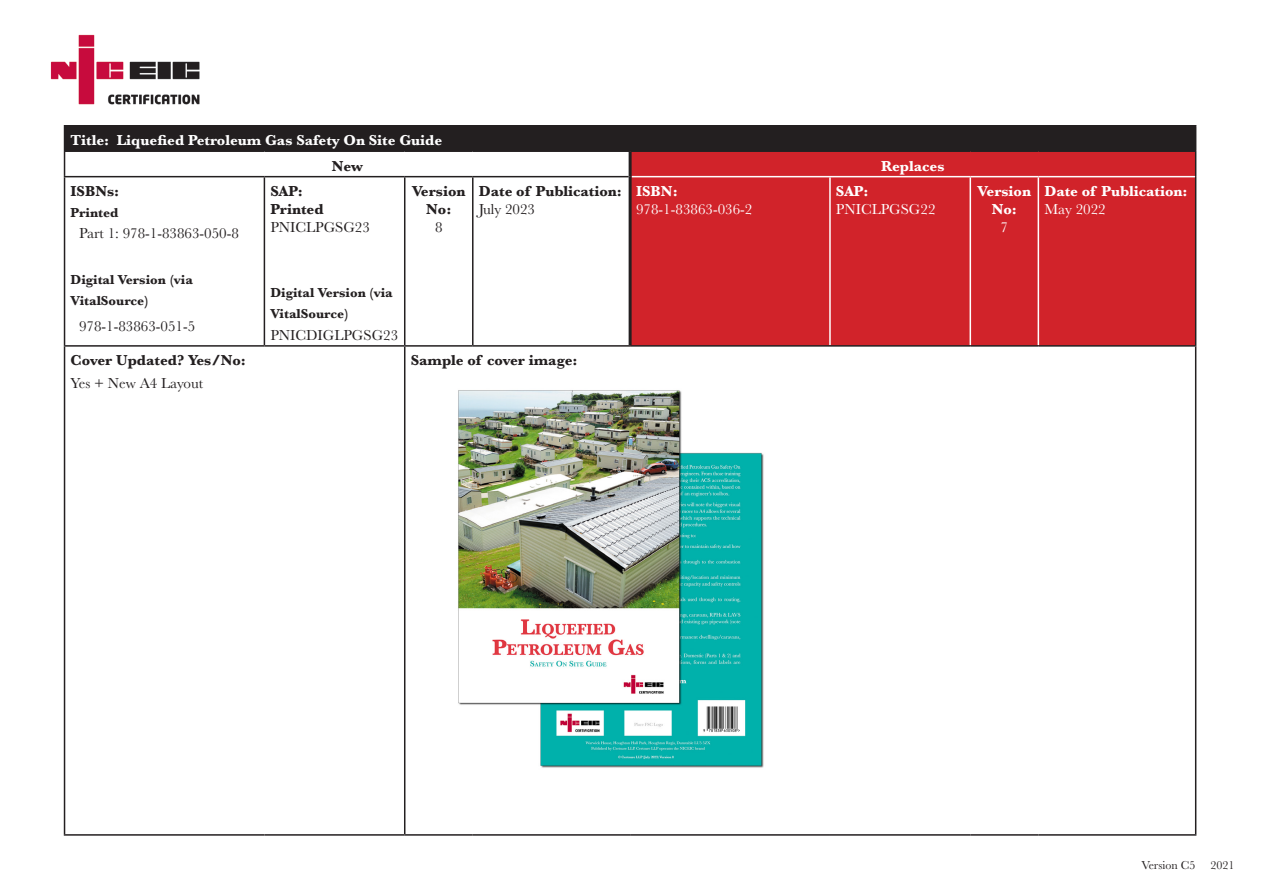
<style>
.page{position:relative;width:1263px;height:893px;background:#fff}
.page>*{position:absolute;margin:0;border:0;box-sizing:border-box;transform-origin:0 0}
.t1{font:700 15px/18px "Baskerville";color:#fff;text-align:center}
.Body_9mm_Indent{font:15px "Baskerville";color:#231f20}
.t2{font:700 15px/18px "Baskerville";color:#231f20;text-align:center}
.t3{font:15px "Baskerville";color:#fff}
.Body_9mm_Indent-2{font:700 13.5px/21px "Baskerville";color:#231f20}
.t4{font:12px "Baskerville";color:#231f20}
</style>
<div class="page">
<div style="left:65px;top:126px;width:1131px;height:25px;background:#231f20"></div>
<div style="left:632px;top:152px;width:563px;height:193px;background:#d1232a"></div>
<hr style="left:64px;top:125px;width:200px;height:2px;background:#231f20">
<hr style="left:264px;top:125px;width:141px;height:2px;background:#231f20">
<hr style="left:405px;top:125px;width:68px;height:2px;background:#231f20">
<hr style="left:473px;top:125px;width:157px;height:2px;background:#231f20">
<hr style="left:630px;top:125px;width:200px;height:2px;background:#231f20">
<hr style="left:830px;top:125px;width:140px;height:2px;background:#231f20">
<hr style="left:970px;top:125px;width:68px;height:2px;background:#231f20">
<hr style="left:1038px;top:125px;width:158px;height:2px;background:#231f20">
<hr style="left:64px;top:150px;width:200px;height:2px;background:#231f20">
<svg style="left:64px;top:127px;width:1px;height:49px"></svg>
<hr style="left:264px;top:150px;width:141px;height:2px;background:#231f20">
<hr style="left:405px;top:150px;width:68px;height:2px;background:#231f20">
<hr style="left:473px;top:150px;width:157px;height:2px;background:#231f20">
<svg style="left:1195px;top:152px;width:1px;height:25px"></svg>
<hr style="left:64px;top:176px;width:200px;height:1px;background:#231f20">
<hr style="left:64px;top:177px;width:1px;height:168px;background:#231f20">
<hr style="left:264px;top:176px;width:141px;height:1px;background:#231f20">
<hr style="left:264px;top:177px;width:1px;height:168px;background:#231f20">
<hr style="left:405px;top:176px;width:68px;height:1px;background:#231f20">
<hr style="left:404px;top:177px;width:1px;height:168px;background:#231f20">
<hr style="left:473px;top:176px;width:156px;height:1px;background:#231f20">
<hr style="left:472px;top:177px;width:1px;height:168px;background:#231f20">
<hr style="left:1195px;top:177px;width:1px;height:168px;background:#231f20">
<hr style="left:64px;top:345px;width:200px;height:2px;background:#231f20">
<hr style="left:64px;top:347px;width:1px;height:487px;background:#231f20">
<hr style="left:264px;top:345px;width:141px;height:2px;background:#231f20">
<hr style="left:405px;top:345px;width:68px;height:2px;background:#231f20">
<hr style="left:404px;top:347px;width:1px;height:487px;background:#231f20">
<hr style="left:473px;top:345px;width:157px;height:2px;background:#231f20">
<hr style="left:1195px;top:347px;width:1px;height:487px;background:#231f20">
<hr style="left:64px;top:834px;width:200px;height:2px;background:#231f20">
<hr style="left:264px;top:834px;width:141px;height:2px;background:#231f20">
<hr style="left:405px;top:834px;width:68px;height:2px;background:#231f20">
<hr style="left:473px;top:834px;width:157px;height:2px;background:#231f20">
<hr style="left:630px;top:834px;width:200px;height:2px;background:#231f20">
<hr style="left:830px;top:834px;width:140px;height:2px;background:#231f20">
<hr style="left:970px;top:834px;width:68px;height:2px;background:#231f20">
<hr style="left:1038px;top:834px;width:158px;height:2px;background:#231f20">
<hr style="left:829px;top:177px;width:2px;height:168px;background:#fff">
<hr style="left:969px;top:177px;width:2px;height:168px;background:#fff">
<hr style="left:1037px;top:177px;width:2px;height:168px;background:#fff">
<hr style="left:632px;top:176px;width:198px;height:1px;background:#fff">
<hr style="left:830px;top:176px;width:140px;height:1px;background:#fff">
<hr style="left:970px;top:176px;width:68px;height:1px;background:#fff">
<hr style="left:1038px;top:176px;width:157px;height:1px;background:#fff">
<hr style="left:630px;top:150px;width:200px;height:2px;background:#231f20">
<hr style="left:830px;top:150px;width:140px;height:2px;background:#231f20">
<hr style="left:970px;top:150px;width:68px;height:2px;background:#231f20">
<hr style="left:1038px;top:150px;width:158px;height:2px;background:#231f20">
<hr style="left:630px;top:345px;width:200px;height:2px;background:#231f20">
<hr style="left:830px;top:345px;width:140px;height:2px;background:#231f20">
<hr style="left:970px;top:345px;width:68px;height:2px;background:#231f20">
<hr style="left:1038px;top:345px;width:158px;height:2px;background:#231f20">
<hr style="left:629px;top:152px;width:3px;height:25px;background:#231f20">
<hr style="left:629px;top:177px;width:3px;height:168px;background:#231f20">
<img style="left:50px;top:34px;width:150px;height:71px">
<img style="left:458px;top:390px;width:306px;height:378px">
<p class="t1" style="left:71px;top:131px;width:373px">Title: Liquefied Petroleum Gas Safety On Site Guide</p>
<p class="t2" style="left:332px;top:157px;width:33px">New</p>
<p class="t1" style="left:881px;top:157px;width:65px">Replaces</p>
<p class="t2" style="left:71px;top:182px;width:50px">ISBNs:</p>
<p class="Body_9mm_Indent-2" style="left:71px;top:202px;width:49px">Printed</p>
<p class="Body_9mm_Indent" style="left:79px;top:224px;width:161px">Part 1: 978-1-83863-050-8</p>
<p class="Body_9mm_Indent-2" style="left:71px;top:270px;width:124px">Digital Version (via<br>VitalSource)</p>
<p class="Body_9mm_Indent" style="left:79px;top:316px;width:118px">978-1-83863-051-5</p>
<p class="t2" style="left:270px;top:182px;width:34px">SAP:</p>
<p class="t2" style="left:270px;top:200px;width:55px">Printed</p>
<p class="Body_9mm_Indent" style="left:270px;top:218px;width:101px">PNICLPGSG23</p>
<p class="t2" style="left:412px;top:182px;width:55px">Version<br>No:</p>
<p class="Body_9mm_Indent" style="left:435px;top:218px;width:9px">8</p>
<p class="t2" style="left:479px;top:182px;width:145px">Date of Publication:</p>
<p class="Body_9mm_Indent" style="left:479px;top:200px;width:58px">July 2023</p>
<p class="t1" style="left:636px;top:182px;width:43px">ISBN:</p>
<p class="t3" style="left:636px;top:200px;width:118px">978-1-83863-036-2</p>
<p class="t1" style="left:836px;top:182px;width:34px">SAP:</p>
<p class="t3" style="left:836px;top:200px;width:101px">PNICLPGSG22</p>
<p class="Body_9mm_Indent-2" style="left:270px;top:282px;width:124px">Digital Version (via<br>VitalSource)</p>
<p class="Body_9mm_Indent" style="left:270px;top:325px;width:129px">PNICDIGLPGSG23</p>
<p class="t2" style="left:71px;top:352px;width:177px">Cover Updated? Yes/No:</p>
<p class="Body_9mm_Indent" style="left:71px;top:373px;width:134px">Yes + New A4 Layout</p>
<p class="t2" style="left:411px;top:352px;width:168px">Sample of cover image:</p>
<p class="t1" style="left:977px;top:182px;width:55px">Version<br>No:</p>
<p class="t3" style="left:1000px;top:218px;width:9px">7</p>
<p class="t1" style="left:1044px;top:182px;width:145px">Date of Publication:</p>
<p class="t3" style="left:1044px;top:200px;width:63px">May 2022</p>
<p class="t4" style="left:1141px;top:858px;width:94px">Version C5 2021</p>
</div>
